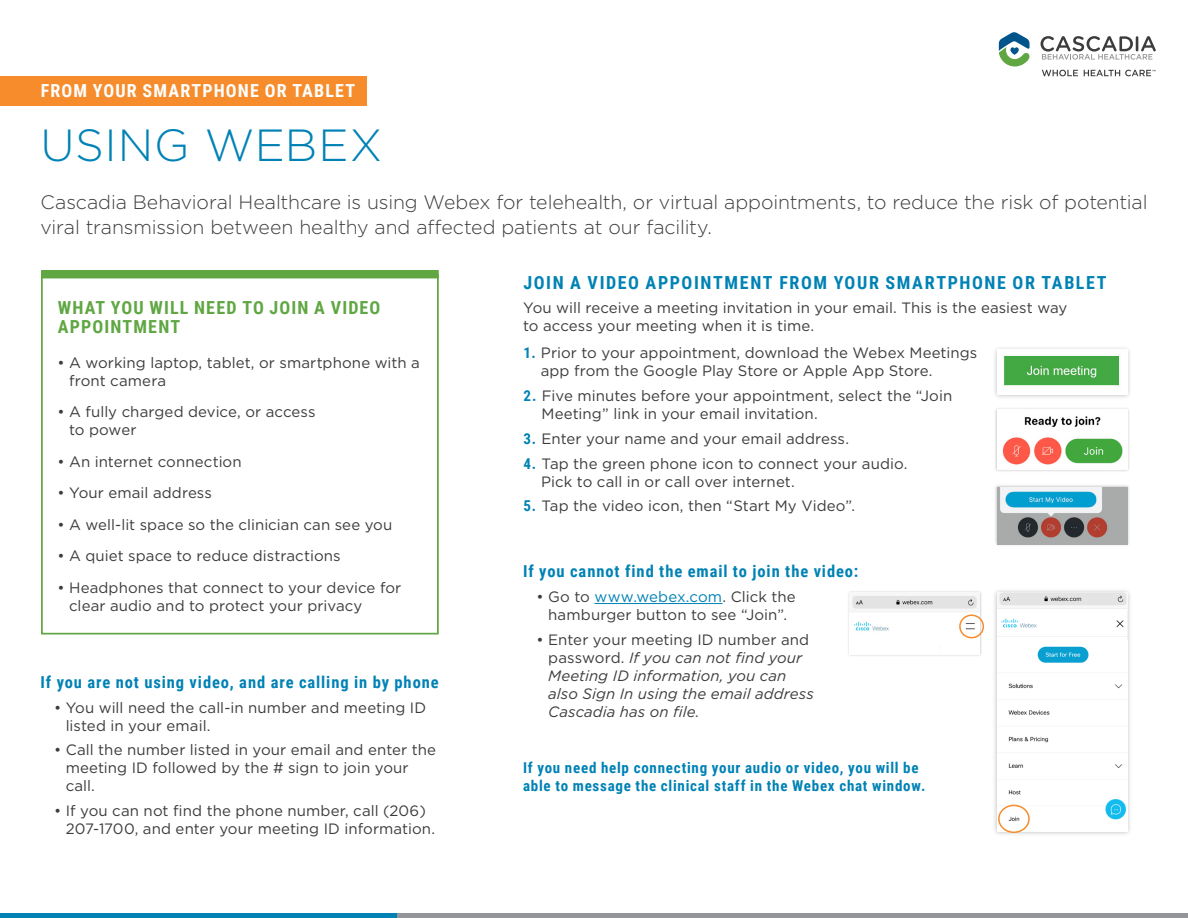
<style>
.page{position:relative;width:1188px;height:918px;background:#fff}
.page>*{position:absolute;margin:0;border:0;box-sizing:border-box;transform-origin:0 0}
.t1{font:300 45px "Gotham";letter-spacing:.015em;color:#0082b5}
.Intro___Callout{font:300 19.5px/25.5px "Gotham";letter-spacing:-.005em;color:#3c3c3d}
.Subhead_1{font:700 18px "Roboto Condensed";letter-spacing:.09em;color:#0082b5}
.Calendar_Title{font:700 18px/19.5px "Roboto Condensed";letter-spacing:.065em;color:#60a744}
.Subtitle{font:700 18px "Roboto Condensed";letter-spacing:.065em;color:#fff}
.Subhead_2{font:700 16.5px "Roboto Condensed";letter-spacing:.055em;color:#0082b5}
.MainCopy___Caption{font:15px/18px "Gotham";letter-spacing:.005em;color:#3c3c3d}
.Bullets{font:15px/18px "Gotham";letter-spacing:.005em;color:#3c3c3d}
.Calendar_Info{font:15px/18px "Gotham";letter-spacing:.005em;color:#3c3c3d}
.Bullets-2{font:italic 15px/18px "Gotham";letter-spacing:.005em;color:#3c3c3d}
.Subhead_2-2{font:700 15px/18px "Roboto Condensed";letter-spacing:.05em;color:#0082b5}
.s1{font-family:"Roboto Condensed";font-weight:700;color:#0082b5}
.s2{color:#0082b5}
.s3{font-style:normal}
</style>
<div class="page">
<div style="left:41px;top:270px;width:398px;height:8px;background:#60a744"></div>
<div style="left:847px;top:590px;width:135px;height:67px;background:#231f20;opacity:.3"></div>
<img style="left:850px;top:593px;width:130px;height:62px">
<div style="left:993px;top:588px;width:139px;height:248px;background:#231f20;opacity:.3"></div>
<img style="left:997px;top:593px;width:131px;height:238px">
<div style="left:959px;top:615px;width:25px;height:23px;border:2px solid #f68c2b;border-radius:50%"></div>
<div style="left:998px;top:805px;width:32px;height:28px;border:2px solid #f68c2b;border-radius:50%"></div>
<div style="left:995px;top:407px;width:135px;height:66px;background:#231f20;opacity:.3"></div>
<img style="left:997px;top:410px;width:131px;height:60px">
<div style="left:995px;top:485px;width:135px;height:62px;background:#231f20;opacity:.3"></div>
<img style="left:997px;top:487px;width:131px;height:57px">
<div style="left:992px;top:345px;width:141px;height:54px;background:#231f20;opacity:.3"></div>
<img style="left:997px;top:350px;width:131px;height:45px">
<div style="left:41px;top:274px;width:398px;height:361px;border:2px solid #60a744"></div>
<div style="left:0;top:76px;width:366px;height:30px;background:#f68c2b"></div>
<hr style="left:594px;top:603px;width:129px;height:1px;background:#0082b5">
<svg style="left:999px;top:32px;width:31px;height:34px"></svg>
<svg style="left:1042px;top:70px;width:36px;height:6px"></svg>
<svg style="left:1084px;top:70px;width:71px;height:6px"></svg>
<svg style="left:1041px;top:36px;width:115px;height:24px"></svg>
<div style="left:0;top:913px;width:397px;height:5px;background:#0082b5"></div>
<div style="left:397px;top:913px;width:791px;height:5px;background:#939598"></div>
<p class="Subtitle" style="left:41px;top:78px;width:316px">FROM YOUR SMARTPHONE OR TABLET</p>
<p class="t1" style="left:40px;top:117px;width:343px">USING WEBEX</p>
<p class="Intro___Callout" style="left:40px;top:189px;width:1109px">Cascadia Behavioral Healthcare is using Webex for telehealth, or virtual appointments, to reduce the risk of potential viral transmission between healthy and affected patients at our facility.</p>
<p class="Subhead_1" style="left:523px;top:270px;width:585px">JOIN A VIDEO APPOINTMENT FROM YOUR SMARTPHONE OR TABLET</p>
<p class="MainCopy___Caption" style="left:523px;top:299px;width:546px">You will receive a meeting invitation in your email. This is the easiest way to access your meeting when it is time.</p>
<p class="MainCopy___Caption" style="left:541px;top:344px;width:438px;text-indent:-17px"><span class="s1">1.</span> Prior to your appointment, download the Webex Meetings app from the Google Play Store or Apple App Store.</p>
<p class="MainCopy___Caption" style="left:542px;top:386px;width:412px;text-indent:-18px"><span class="s1">2.</span> Five minutes before your appointment, select the “Join<br>Meeting” link in your email invitation.</p>
<p class="MainCopy___Caption" style="left:523px;top:429px;width:327px"><span class="s1">3.</span> Enter your name and your email address.</p>
<p class="MainCopy___Caption" style="left:541px;top:454px;width:368px;text-indent:-18px"><span class="s1">4.</span> Tap the green phone icon to connect your audio.<br>Pick to call in or call over internet.</p>
<p class="MainCopy___Caption" style="left:523px;top:497px;width:333px"><span class="s1">5.</span> Tap the video icon, then “Start My Video”.</p>
<p class="Calendar_Title" style="left:58px;top:297px;width:324px">WHAT YOU WILL NEED TO JOIN A VIDEO<br>APPOINTMENT</p>
<p class="Calendar_Info" style="left:69px;top:353px;width:352px;text-indent:-12px">• A working laptop, tablet, or smartphone with a front camera</p>
<p class="Calendar_Info" style="left:69px;top:402px;width:248px;text-indent:-12px">• A fully charged device, or access to power</p>
<p class="Calendar_Info" style="left:57px;top:452px;width:186px">• An internet connection</p>
<p class="Calendar_Info" style="left:57px;top:483px;width:156px">• Your email address</p>
<p class="Calendar_Info" style="left:57px;top:515px;width:336px">• A well-lit space so the clinician can see you</p>
<p class="Calendar_Info" style="left:57px;top:546px;width:285px">• A quiet space to reduce distractions</p>
<p class="Calendar_Info" style="left:69px;top:578px;width:334px;text-indent:-12px">• Headphones that connect to your device for clear audio and to protect your privacy</p>
<p class="Subhead_2" style="left:523px;top:560px;width:337px">If you cannot find the email to join the video:</p>
<p class="Bullets" style="left:537px;top:587px;width:261px;text-align:center">• Go to <span class="s2">www.webex.com</span>. Click the hamburger button to see “Join”.</p>
<p class="Bullets-2" style="left:548px;top:630px;width:267px;text-indent:-12px"><span class="s3">• Enter your meeting ID number and password.</span> If you can not find your<br>Meeting ID information, you can also Sign In using the email address<br>Cascadia has on file.</p>
<p class="Subhead_2" style="left:40px;top:670px;width:400px">If you are not using video, and are calling in by phone</p>
<p class="Bullets" style="left:66px;top:698px;width:362px;text-indent:-12px">• You will need the call-in number and meeting ID listed in your email.</p>
<p class="Bullets" style="left:66px;top:741px;width:372px;text-indent:-12px">• Call the number listed in your email and enter the meeting ID followed by the # sign to join your call.</p>
<p class="Bullets" style="left:66px;top:801px;width:371px;text-indent:-12px">• If you can not find the phone number, call (206)<br>207-1700, and enter your meeting ID information.</p>
<p class="Subhead_2-2" style="left:523px;top:758px;width:404px">If you need help connecting your audio or video, you will be able to message the clinical staff in the Webex chat window.</p>
</div>
